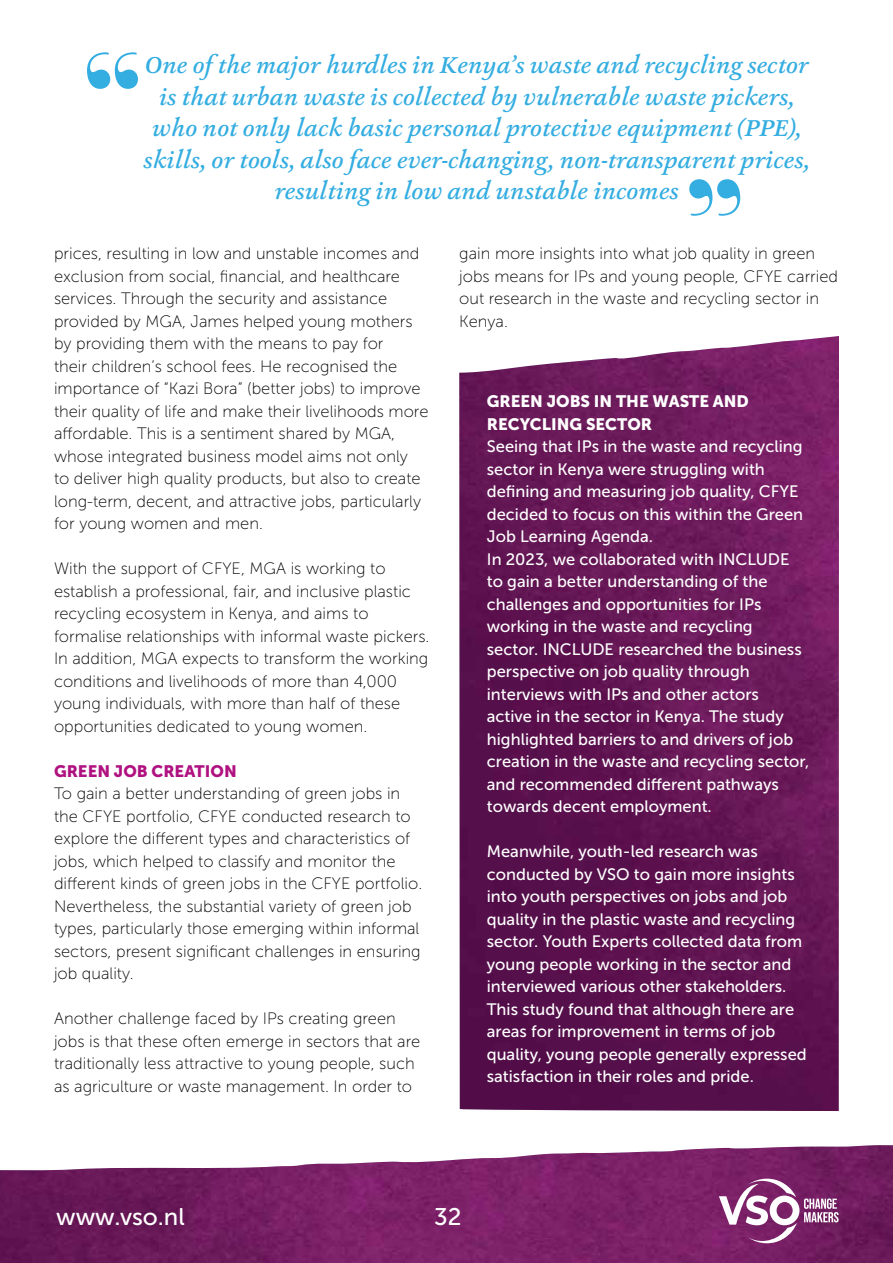
<style>
.page{position:relative;width:893px;height:1263px;background:#fff}
.page>*{position:absolute;margin:0;border:0;box-sizing:border-box;transform-origin:0 0}
.t1{font:700 126.75px "Ambroise Std";color:#34ade1}
.t2{font:italic 500 24px/31.5px "Ashbury";color:#34ade1;text-align:center}
.t3{font:24px "Museo Sans 500";color:#fff}
.t4{font:16.5px/22.5px "Museo Sans 100";color:#000}
.t5{font:16.5px/22.5px "Museo Sans 500";color:#fff}
.t6{font:16.5px/22.5px "Museo Sans 900";color:#fff}
.t7{font:16.5px "Museo Sans 900";color:#af1280}
</style>
<div class="page">
<img style="left:459px;top:336px;width:380px;height:775px">
<img style="left:0;top:1145px;width:893px;height:118px">
<svg style="left:719px;top:1178px;width:120px;height:65px"></svg>
<h1 class="t1" style="left:81px;top:17px;width:63px">“</h1>
<p class="t2" style="left:144px;top:49px;width:668px">One of the major hurdles in Kenya’s waste and recycling sector is that urban waste is collected by vulnerable waste pickers, who not only lack basic personal protective equipment (PPE), skills, or tools, also face ever-changing, non-transparent prices, resulting in low and unstable incomes</p>
<h1 class="t1" style="left:684px;top:73px;width:63px">„</h1>
<p class="t4" style="left:54px;top:242px;width:376px">prices, resulting in low and unstable incomes and exclusion from social, financial, and healthcare services. Through the security and assistance provided by MGA, James helped young mothers by providing them with the means to pay for<br>their children’s school fees. He recognised the importance of “Kazi Bora” (better jobs) to improve their quality of life and make their livelihoods more affordable. This is a sentiment shared by MGA, whose integrated business model aims not only<br>to deliver high quality products, but also to create long-term, decent, and attractive jobs, particularly for young women and men.</p>
<p class="t4" style="left:54px;top:557px;width:377px">With the support of CFYE, MGA is working to establish a professional, fair, and inclusive plastic recycling ecosystem in Kenya, and aims to formalise relationships with informal waste pickers.<br>In addition, MGA expects to transform the working conditions and livelihoods of more than 4,000 young individuals, with more than half of these opportunities dedicated to young women.</p>
<p class="t7" style="left:54px;top:761px;width:184px">GREEN JOB CREATION</p>
<p class="t4" style="left:54px;top:782px;width:370px">To gain a better understanding of green jobs in the CFYE portfolio, CFYE conducted research to explore the different types and characteristics of jobs, which helped to classify and monitor the different kinds of green jobs in the CFYE portfolio.<br>Nevertheless, the substantial variety of green job types, particularly those emerging within informal sectors, present significant challenges in ensuring job quality.</p>
<p class="t4" style="left:54px;top:1007px;width:368px">Another challenge faced by IPs creating green jobs is that these often emerge in sectors that are traditionally less attractive to young people, such as agriculture or waste management. In order to</p>
<p class="t4" style="left:459px;top:242px;width:380px">gain more insights into what job quality in green jobs means for IPs and young people, CFYE carried out research in the waste and recycling sector in Kenya.</p>
<p class="t6" style="left:487px;top:390px;width:264px">GREEN JOBS IN THE WASTE AND<br>RECYCLING SECTOR</p>
<p class="t5" style="left:487px;top:435px;width:324px">Seeing that IPs in the waste and recycling sector in Kenya were struggling with defining and measuring job quality, CFYE decided to focus on this within the Green Job Learning Agenda.<br>In 2023, we collaborated with INCLUDE to gain a better understanding of the challenges and opportunities for IPs working in the waste and recycling<br>sector. INCLUDE researched the business perspective on job quality through interviews with IPs and other actors<br>active in the sector in Kenya. The study highlighted barriers to and drivers of job creation in the waste and recycling sector, and recommended different pathways towards decent employment.</p>
<p class="t5" style="left:487px;top:840px;width:321px">Meanwhile, youth-led research was conducted by VSO to gain more insights into youth perspectives on jobs and job quality in the plastic waste and recycling sector. Youth Experts collected data from young people working in the sector and interviewed various other stakeholders.<br>This study found that although there are areas for improvement in terms of job quality, young people generally expressed satisfaction in their roles and pride.</p>
<h2 class="t3" style="left:56px;top:1203px;width:130px">www.vso.nl</h2>
<h2 class="t3" style="left:434px;top:1203px;width:29px">32</h2>
</div>
